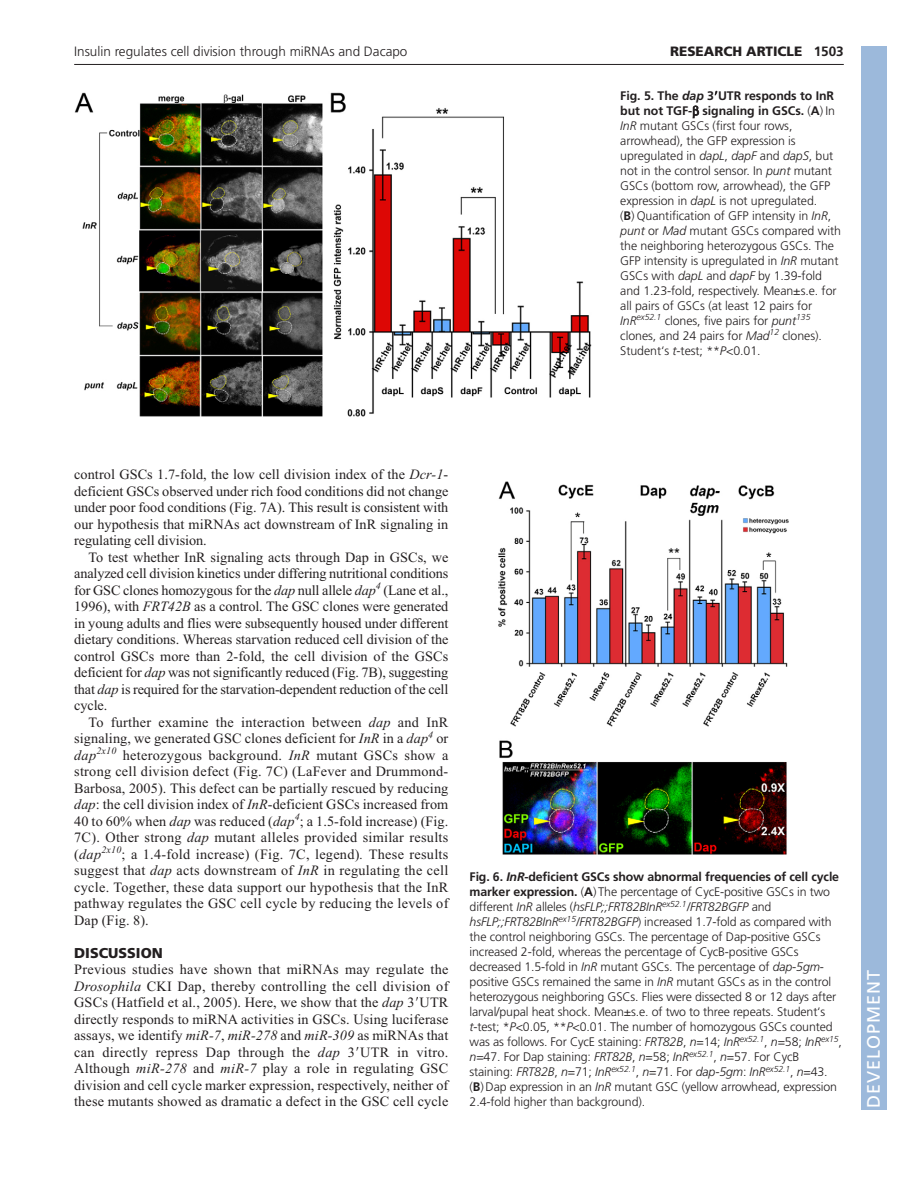
<style>
.page{position:relative;width:918px;height:1188px;background:#fff}
.page>*{position:absolute;margin:0;border:0;box-sizing:border-box;transform-origin:0 0}
.t1{font:18px "Frutiger LT Std";letter-spacing:.055em;color:#fff}
.t2{font:14.25px/16.5px "Times New Roman";letter-spacing:.005em;color:#231f20;text-align:justify}
.t3{font:900 14.25px "Frutiger LT Std";color:#231f20}
.t4{font:300 13.5px "Frutiger LT Std";color:#231f20}
.t5{font:900 13.5px "Frutiger LT Std";color:#231f20}
.t6{font:300 12.3px/15px "Frutiger LT Std";letter-spacing:-.01em;color:#231f20}
.s1{font-weight:700}
.s2{font-weight:700;font-style:italic}
.s3{font-family:"Mathematical Pi One";font-weight:400}
.s4{font-style:italic}
.s5{font-family:"Mathematical Pi One"}
</style>
<div class="page">
<hr style="left:74px;top:64px;width:770px;height:1px;background:#231f20">
<img style="left:74px;top:92px;width:518px;height:325px">
<img style="left:498px;top:481px;width:291px;height:374px">
<div style="left:861px;top:46px;width:25px;height:1064px;background:#9cb9db"></div>
<p class="t4" style="left:74px;top:46px;width:335px">Insulin regulates cell division through miRNAs and Dacapo</p>
<p class="t5" style="left:670px;top:46px;width:175px">RESEARCH ARTICLE <span class="s1">1503</span></p>
<p class="t6" style="left:620px;top:89px;width:222px"><span class="s1">Fig. 5. The</span> <span class="s2">dap</span> <span class="s1">3</span><span class="s3">-</span><span class="s1">UTR responds to InR but not TGF- signaling in GSCs.</span> (<span class="s1">A</span>) In <span class="s4">InR</span> mutant GSCs (first four rows, arrowhead), the GFP expression is upregulated in <span class="s4">dapL</span>, <span class="s4">dapF</span> and <span class="s4">dapS</span>, but not in the control sensor. In <span class="s4">punt</span> mutant GSCs (bottom row, arrowhead), the GFP expression in <span class="s4">dapL</span> is not upregulated.<br>(<span class="s1">B</span>) Quantification of GFP intensity in <span class="s4">InR</span>, <span class="s4">punt</span> or <span class="s4">Mad</span> mutant GSCs compared with the neighboring heterozygous GSCs. The GFP intensity is upregulated in <span class="s4">InR</span> mutant GSCs with <span class="s4">dapL</span> and <span class="s4">dapF</span> by 1.39-fold and 1.23-fold, respectively. Mean±s.e. for all pairs of GSCs (at least 12 pairs for <span class="s4">InR</span><sup>ex52.1</sup> clones, five pairs for <span class="s4">punt</span><sup>135 </sup>clones, and 24 pairs for <span class="s4">Mad</span><sup>12</sup> clones).<br>Student‘s <span class="s4">t</span>-test; **<span class="s4">P</span>&lt;0.01.</p>
<p class="t2" style="left:74px;top:468px;width:376px">control GSCs 1.7-fold, the low cell division index of the <span class="s4">Dcr-1</span>- deficient GSCs observed under rich food conditions did not change under poor food conditions (Fig. 7A). This result is consistent with our hypothesis that miRNAs act downstream of InR signaling in regulating cell division.</p>
<p class="t2" style="left:74px;top:550px;width:376px;text-indent:14px">To test whether InR signaling acts through Dap in GSCs, we analyzed cell division kinetics under differing nutritional conditions for GSC clones homozygous for the <span class="s4">dap</span> null allele <span class="s4">dap</span><sup>4</sup> (Lane et al., 1996), with <span class="s4">FRT42B</span> as a control. The GSC clones were generated in young adults and flies were subsequently housed under different dietary conditions. Whereas starvation reduced cell division of the control GSCs more than 2-fold, the cell division of the GSCs deficient for <span class="s4">dap</span> was not significantly reduced (Fig. 7B), suggesting that <span class="s4">dap</span> is required for the starvation-dependent reduction of the cell cycle.</p>
<p class="t2" style="left:74px;top:715px;width:376px;text-indent:14px">To further examine the interaction between <span class="s4">dap</span> and InR signaling, we generated GSC clones deficient for <span class="s4">InR</span> in a <span class="s4">dap</span><sup>4</sup> or <span class="s4">dap</span><sup>2x10</sup> heterozygous background. <span class="s4">InR</span> mutant GSCs show a strong cell division defect (Fig. 7C) (LaFever and Drummond-Barbosa, 2005). This defect can be partially rescued by reducing <span class="s4">dap</span>: the cell division index of <span class="s4">InR</span>-deficient GSCs increased from 40 to 60% when <span class="s4">dap</span> was reduced (<span class="s4">dap</span><sup>4</sup>; a 1.5-fold increase) (Fig.<br>7C). Other strong <span class="s4">dap</span> mutant alleles provided similar results (<span class="s4">dap</span><sup>2x10</sup>; a 1.4-fold increase) (Fig. 7C, legend)<span class="s4">.</span> These results suggest that <span class="s4">dap</span> acts downstream of <span class="s4">InR</span> in regulating the cell cycle. Together, these data support our hypothesis that the InR pathway regulates the GSC cell cycle by reducing the levels of Dap (Fig. 8).</p>
<p class="t3" style="left:74px;top:947px;width:90px">DISCUSSION</p>
<p class="t2" style="left:74px;top:963px;width:376px">Previous studies have shown that miRNAs may regulate the <span class="s4">Drosophila</span> CKI Dap, thereby controlling the cell division of GSCs (Hatfield et al., 2005). Here, we show that the <span class="s4">dap</span> 3<span class="s5">-</span>UTR directly responds to miRNA activities in GSCs. Using luciferase assays, we identify <span class="s4">miR-7</span>, <span class="s4">miR-278</span> and <span class="s4">miR-309</span> as miRNAs that can directly repress Dap through the <span class="s4">dap</span> 3<span class="s5">-</span>UTR in vitro.<br>Although <span class="s4">miR-278</span> and <span class="s4">miR-7</span> play a role in regulating GSC division and cell cycle marker expression, respectively, neither of these mutants showed as dramatic a defect in the GSC cell cycle</p>
<p class="t6" style="left:470px;top:870px;width:374px"><span class="s1">Fig. 6.</span> <span class="s2">InR</span><span class="s1">-deficient GSCs show abnormal frequencies of cell cycle marker expression.</span> (<span class="s1">A</span>) The percentage of CycE-positive GSCs in two different <span class="s4">InR</span> alleles (<span class="s4">hsFLP;;FRT82BInR</span><sup>ex52.1</sup><span class="s4">/FRT82BGFP</span> and <span class="s4">hsFLP;;FRT82BInR</span><sup>ex15</sup><span class="s4">/FRT82BGFP</span>) increased 1.7-fold as compared with the control neighboring GSCs. The percentage of Dap-positive GSCs increased 2-fold, whereas the percentage of CycB-positive GSCs decreased 1.5-fold in <span class="s4">InR</span> mutant GSCs. The percentage of <span class="s4">dap-5gm&shy;</span>positive GSCs remained the same in <span class="s4">InR</span> mutant GSCs as in the control heterozygous neighboring GSCs. Flies were dissected 8 or 12 days after larval/pupal heat shock. Mean±s.e. of two to three repeats. Student‘s <span class="s4">t</span>-test; *<span class="s4">P</span>&lt;0.05, **<span class="s4">P</span>&lt;0.01. The number of homozygous GSCs counted was as follows. For CycE staining: <span class="s4">FRT82B</span>, <span class="s4">n</span>=14; <span class="s4">InR</span><sup>ex52.1</sup>, <span class="s4">n</span>=58; <span class="s4">InR</span><sup>ex15</sup>, <span class="s4">n</span>=47. For Dap staining: <span class="s4">FRT82B</span>, <span class="s4">n</span>=58; <span class="s4">InR</span><sup>ex52.1</sup>, <span class="s4">n</span>=57. For CycB staining: <span class="s4">FRT82B</span>, <span class="s4">n</span>=71; <span class="s4">InR</span><sup>ex52.1</sup>, <span class="s4">n</span>=71. For <span class="s4">dap-5gm</span>: <span class="s4">InR</span><sup>ex52.1</sup>, <span class="s4">n</span>=43. (<span class="s1">B</span>) Dap expression in an <span class="s4">InR</span> mutant GSC (yellow arrowhead, expression 2.4-fold higher than background).</p>
<p class="t1" style="left:863px;top:1108px;width:140px;rotate:-90deg">DEVELOPMENT</p>
</div>
